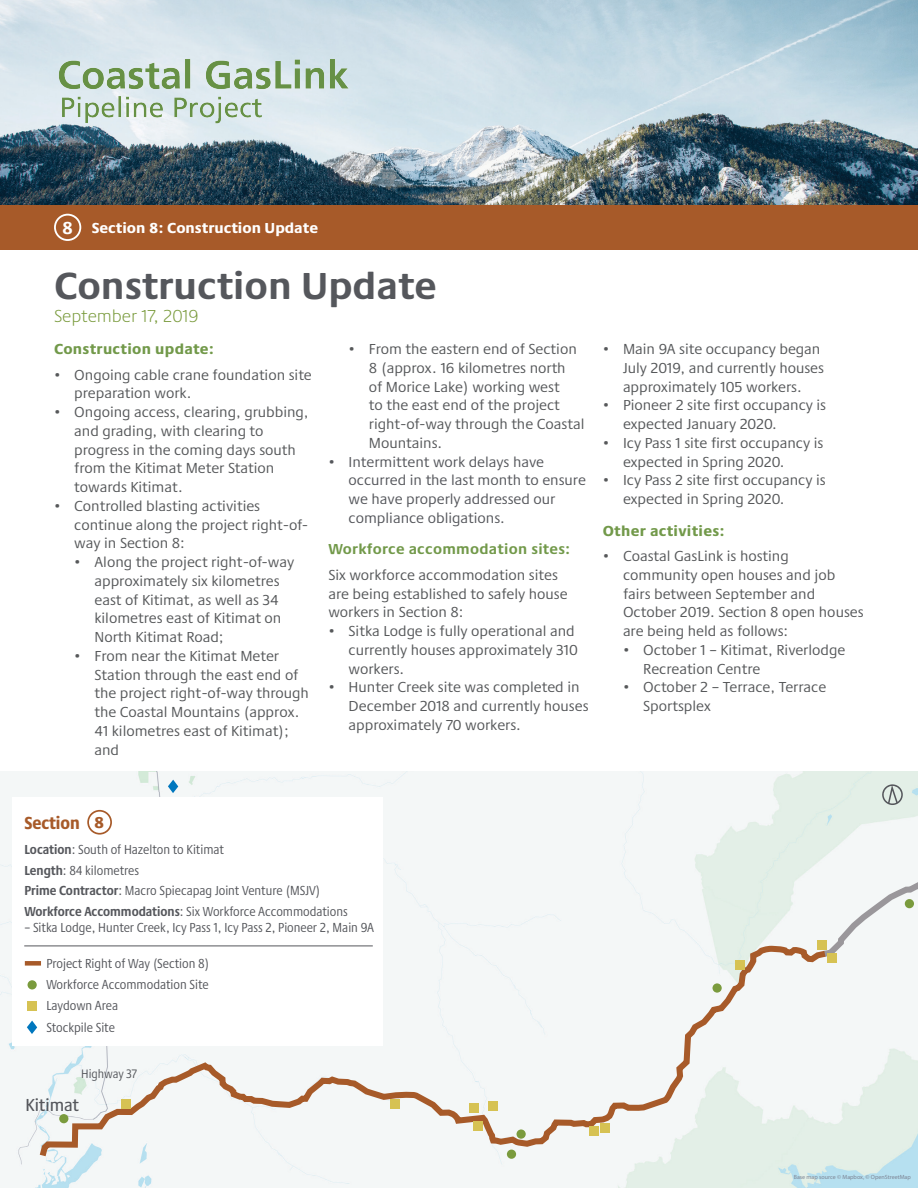
<style>
.page{position:relative;width:918px;height:1188px;background:#fff}
.page>*{position:absolute;margin:0;border:0;box-sizing:border-box;transform-origin:0 0}
.CGL_H1{font:700 39px "Praxis Next";color:#55575c}
.CGL_H1-2{font:300 18px "Praxis Next";color:#7a9b3d}
.t1{font:500 condensed 18px "Praxis Next";color:#55575c}
.t2{font:800 condensed 18px "Praxis Next";color:#a75a29;scale:.95 1}
.CGL_body{font:700 18px "Praxis Next";color:#fff}
.t3{font:800 16.35px "Praxis Next";color:#a75a29}
.CGL_body-2{font:15px/18.8px "Praxis Next";color:#56585a}
.t4{font:15px/18.8px "Praxis Next";color:#55575c}
.CGL_H2{font:800 15px "Praxis Next";letter-spacing:.02em;color:#72994a}
.CGL_H2-2{font:700 15px "Praxis Next";letter-spacing:.02em;color:#72994a}
.CGL_body-3{font:800 15px "Praxis Next";color:#fff}
.t5{font:condensed 13.5px/20.4px "Praxis Next";color:#55575c;scale:.95 1}
.t6{font:condensed 12.75px "Praxis Next";letter-spacing:-.01em;color:#55575c;scale:.95 1}
.t7{font:6px "Myriad Pro";color:#7c8494}
.s1{font-weight:700}
</style>
<div class="page">
<div style="left:0;top:771px;width:327px;height:22px;background:#f4f7f7"></div>
<img style="left:327px;top:771px;width:591px;height:29px">
<img style="left:581px;top:800px;width:337px;height:388px">
<div style="left:0;top:793px;width:581px;height:395px;background:#f4f7f7"></div>
<svg style="left:168px;top:780px;width:10px;height:13px"></svg>
<svg style="left:817px;top:879px;width:101px;height:82px"></svg>
<svg style="left:35px;top:938px;width:797px;height:225px"></svg>
<div style="left:122px;top:1099px;width:9px;height:9px;background:#d6c253"></div>
<div style="left:390px;top:1099px;width:9px;height:9px;background:#d6c253"></div>
<div style="left:474px;top:1122px;width:9px;height:9px;background:#d6c253"></div>
<div style="left:590px;top:1126px;width:9px;height:9px;background:#d6c253"></div>
<div style="left:601px;top:1123px;width:9px;height:9px;background:#d6c253"></div>
<div style="left:735px;top:961px;width:9px;height:9px;background:#d6c253"></div>
<div style="left:817px;top:940px;width:9px;height:10px;background:#d6c253"></div>
<div style="left:827px;top:954px;width:10px;height:9px;background:#d6c253"></div>
<svg style="left:882px;top:784px;width:21px;height:21px"></svg>
<div style="left:13px;top:797px;width:370px;height:248px;background:#fff"></div>
<div style="left:87px;top:810px;width:25px;height:25px;border:2px solid #a75a29;border-radius:50%"></div>
<hr style="left:24px;top:946px;width:349px;height:1px;background:#55575c">
<svg style="left:27px;top:1021px;width:10px;height:13px"></svg>
<div style="left:25px;top:961px;width:16px;height:5px;background:#a75a29"></div>
<div style="left:27px;top:1002px;width:9px;height:9px;background:#d6c253"></div>
<div style="left:28px;top:980px;width:9px;height:9px;background:#7a9b3d;border-radius:50%"></div>
<img style="left:0;top:0;width:918px;height:205px">
<img style="left:58px;top:55px;width:290px;height:71px">
<div style="left:0;top:205px;width:918px;height:44px;background:#a75a29"></div>
<div style="left:54px;top:214px;width:27px;height:27px;border:2px solid #fff;border-radius:50%"></div>
<p class="CGL_body" style="left:62px;top:213px;width:12px">8</p>
<p class="CGL_body-3" style="left:92px;top:216px;width:228px">Section 8: Construction Update</p>
<p class="CGL_H1" style="left:54px;top:255px;width:384px">Construction Update</p>
<p class="CGL_H1-2" style="left:54px;top:303px;width:146px">September 17, 2019</p>
<p class="CGL_H2" style="left:54px;top:337px;width:162px">Construction update:</p>
<p class="CGL_body-2" style="left:74px;top:365px;width:239px;text-indent:-20px">• Ongoing cable crane foundation site preparation work.</p>
<p class="CGL_body-2" style="left:74px;top:402px;width:236px;text-indent:-20px">• Ongoing access, clearing, grubbing, and grading, with clearing to progress in the coming days south from the Kitimat Meter Station towards Kitimat.</p>
<p class="CGL_body-2" style="left:74px;top:496px;width:235px;text-indent:-20px">• Controlled blasting activities continue along the project right-of&shy;way in Section 8:</p>
<p class="CGL_body-2" style="left:94px;top:552px;width:201px;text-indent:-20px">• Along the project right-of-way approximately six kilometres east of Kitimat, as well as 34 kilometres east of Kitimat on<br>North Kitimat Road;</p>
<p class="CGL_body-2" style="left:94px;top:646px;width:216px;text-indent:-20px">• From near the Kitimat Meter<br>Station through the east end of the project right-of-way through the Coastal Mountains (approx.<br>41 kilometres east of Kitimat); and</p>
<p class="CGL_body-2" style="left:369px;top:339px;width:217px;text-indent:-20px">• From the eastern end of Section<br>8 (approx. 16 kilometres north<br>of Morice Lake) working west<br>to the east end of the project right-of-way through the Coastal<br>Mountains.</p>
<p class="t4" style="left:349px;top:452px;width:239px;text-indent:-20px">• Intermittent work delays have occurred in the last month to ensure we have properly addressed our compliance obligations.</p>
<p class="CGL_H2-2" style="left:328px;top:537px;width:244px">Workforce accommodation sites:</p>
<p class="CGL_body-2" style="left:328px;top:565px;width:241px">Six workforce accommodation sites are being established to safely house workers in Section 8:</p>
<p class="CGL_body-2" style="left:349px;top:621px;width:231px;text-indent:-20px">• Sitka Lodge is fully operational and currently houses approximately 310 workers.</p>
<p class="CGL_body-2" style="left:349px;top:677px;width:241px;text-indent:-20px">• Hunter Creek site was completed in<br>December 2018 and currently houses approximately 70 workers.</p>
<p class="CGL_body-2" style="left:623px;top:339px;width:202px;text-indent:-20px">• Main 9A site occupancy began<br>July 2019, and currently houses approximately 105 workers.</p>
<p class="CGL_body-2" style="left:623px;top:395px;width:205px;text-indent:-20px">• Pioneer 2 site first occupancy is expected January 2020.</p>
<p class="CGL_body-2" style="left:623px;top:433px;width:202px;text-indent:-20px">• Icy Pass 1 site first occupancy is expected in Spring 2020.</p>
<p class="CGL_body-2" style="left:623px;top:470px;width:204px;text-indent:-20px">• Icy Pass 2 site first occupancy is expected in Spring 2020.</p>
<p class="CGL_H2" style="left:603px;top:518px;width:124px">Other activities:</p>
<p class="CGL_body-2" style="left:623px;top:546px;width:242px;text-indent:-20px">• Coastal GasLink is hosting community open houses and job fairs between September and<br>October 2019. Section 8 open houses are being held as follows:</p>
<p class="CGL_body-2" style="left:643px;top:640px;width:203px;text-indent:-20px">• October 1 – Kitimat, Riverlodge<br>Recreation Centre</p>
<p class="CGL_body-2" style="left:643px;top:677px;width:184px;text-indent:-20px">• October 2 – Terrace, Terrace<br>Sportsplex</p>
<p class="t2" style="left:24px;top:809px;width:60px">Section</p>
<p class="t5" style="left:24px;top:839px;width:342px"><span class="s1">Location</span>: South of Hazelton to Kitimat<br><span class="s1">Length</span>: 84 kilometres<br><span class="s1">Prime Contractor</span>: Macro Spiecapag Joint Venture (MSJV)<br><span class="s1">Workforce Accommodations</span>: Six Workforce Accommodations</p>
<p class="t5" style="left:24px;top:916px;width:370px">– Sitka Lodge, Hunter Creek, Icy Pass 1, Icy Pass 2, Pioneer 2, Main 9A</p>
<p class="t5" style="left:46px;top:952px;width:173px;line-height:21.1px">Project Right of Way (Section 8)<br>Workforce Accommodation Site<br>Laydown Area<br>Stockpile Site</p>
<p class="t3" style="left:94px;top:809px;width:12px">8</p>
<p class="t6" style="left:81px;top:1064px;width:60px">Highway 37</p>
<p class="t1" style="left:25px;top:1091px;width:55px">Kitimat</p>
<p class="t7" style="left:794px;top:1174px;width:119px">Base map source © Mapbox, © OpenStreetMap</p>
</div>
